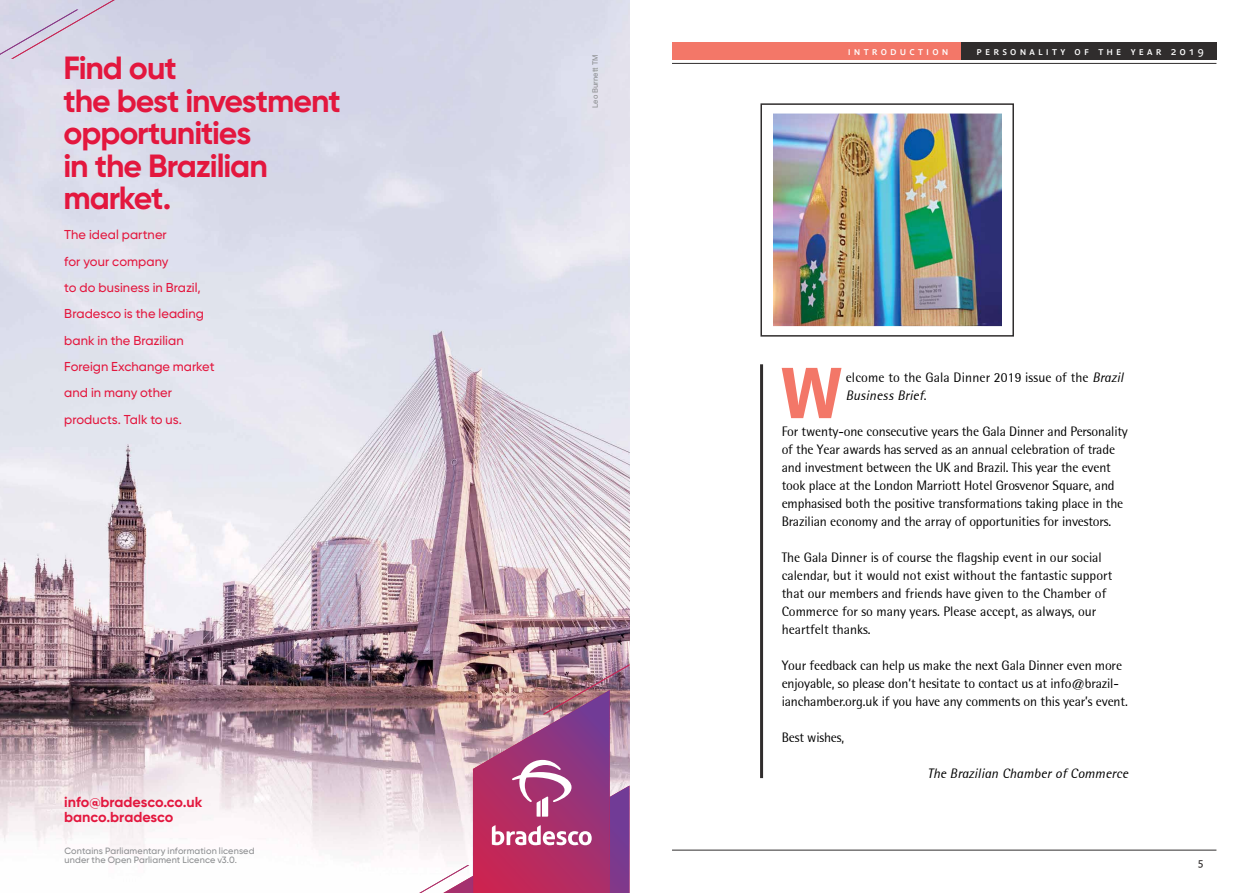
<style>
.page{position:relative;width:1259px;height:893px;background:#fff}
.page>*{position:absolute;margin:0;border:0;box-sizing:border-box;transform-origin:0 0}
.t1{font:700 71.1px "Parisine Caps";color:#f37768}
.t2{font:700 32.1px/32.4px "Gilroy";letter-spacing:-.035em;color:#e3173e}
.t3{font:700 14.4px/14.5px "Gilroy";letter-spacing:-.005em;color:#e3173e}
.t4{font:13.5px/18px "Libre Semi Sans S Si";letter-spacing:-.01em;color:#000}
.t5{font:13.5px/18px "Libre Semi Sans S Si";letter-spacing:.01em;color:#000}
.t6{font:italic 13.5px "Libre Semi Sans S Si";letter-spacing:.01em;color:#000}
.t7{font:500 12.9px/26.2px "Gilroy";letter-spacing:.005em;color:#e3173e}
.t8{font:10.5px "Parisine Caps";letter-spacing:.3em;color:#fff}
.t9{font:10.5px "Parisine Caps";color:#302d2d}
.t10{font:500 9.15px/9.1px "Gilroy";letter-spacing:.015em;color:#8a8c8e}
.t11{font:7.65px "AG Schoolbook Regular A";color:#8a8c8e}
.s1{font-style:italic}
</style>
<div class="page">
<img style="left:773px;top:114px;width:228px;height:212px">
<div style="left:672px;top:43px;width:544px;height:17px;background:#f37768"></div>
<div style="left:961px;top:43px;width:255px;height:17px;background:#302d2d"></div>
<hr style="left:672px;top:63px;width:544px;height:1px;background:#302d2d">
<hr style="left:672px;top:850px;width:544px;height:1px;background:#302d2d">
<hr style="left:760px;top:364px;width:3px;height:414px;background:#302d2d">
<div style="left:760px;top:103px;width:254px;height:234px;border:2px solid #302d2d"></div>
<img style="left:0;top:0;width:629px;height:853px">
<div style="left:0;top:0;width:115px;height:59px;background:#d5d6e7"></div>
<img style="left:419px;top:664px;width:211px;height:229px">
<h2 class="t2" style="left:63px;top:52px;width:279px">Find out<br>the best investment opportunities<br>in the Brazilian market.</h2>
<p class="t7" style="left:64px;top:222px;width:152px">The ideal partner<br>for your company<br>to do business in Brazil,<br>Bradesco is the leading bank in the Brazilian<br>Foreign Exchange market and in many other products. Talk to us.</p>
<p class="t3" style="left:64px;top:795px;width:140px">info@bradesco.co.uk banco.bradesco</p>
<p class="t10" style="left:64px;top:846px;width:191px">Contains Parliamentary information licensed under the Open Parliament Licence v3.0.</p>
<p class="t11" style="left:591px;top:108px;width:55px;rotate:-90deg">Leo Burnett TM</p>
<p class="t8" style="left:848px;top:45px;width:102px">introduction</p>
<p class="t8" style="left:976px;top:45px;width:229px">personality of the year 2019</p>
<h1 class="t1" style="left:779px;top:352px;width:67px">W</h1>
<p class="t5" style="left:845px;top:368px;width:279px">elcome to the Gala Dinner 2019 issue of the <span class="s1">Brazil<br>Business Brief</span>.</p>
<p class="t4" style="left:781px;top:422px;width:348px">For twenty-one consecutive years the Gala Dinner and Personality of the Year awards has served as an annual celebration of trade and investment between the UK and Brazil. This year the event took place at the London Marriott Hotel Grosvenor Square, and emphasised both the positive transformations taking place in the Brazilian economy and the array of opportunities for investors.</p>
<p class="t4" style="left:781px;top:548px;width:332px">The Gala Dinner is of course the flagship event in our social calendar, but it would not exist without the fantastic support that our members and friends have given to the Chamber of Commerce for so many years. Please accept, as always, our heartfelt thanks.</p>
<p class="t4" style="left:781px;top:656px;width:347px">Your feedback can help us make the next Gala Dinner even more enjoyable, so please don’t hesitate to contact us at info@brazil&shy;ianchamber.org.uk if you have any comments on this year’s event.</p>
<p class="t4" style="left:781px;top:728px;width:64px">Best wishes,</p>
<p class="t6" style="left:927px;top:765px;width:202px">The Brazilian Chamber of Commerce</p>
<p class="t9" style="left:1197px;top:857px;width:7px">5</p>
</div>
